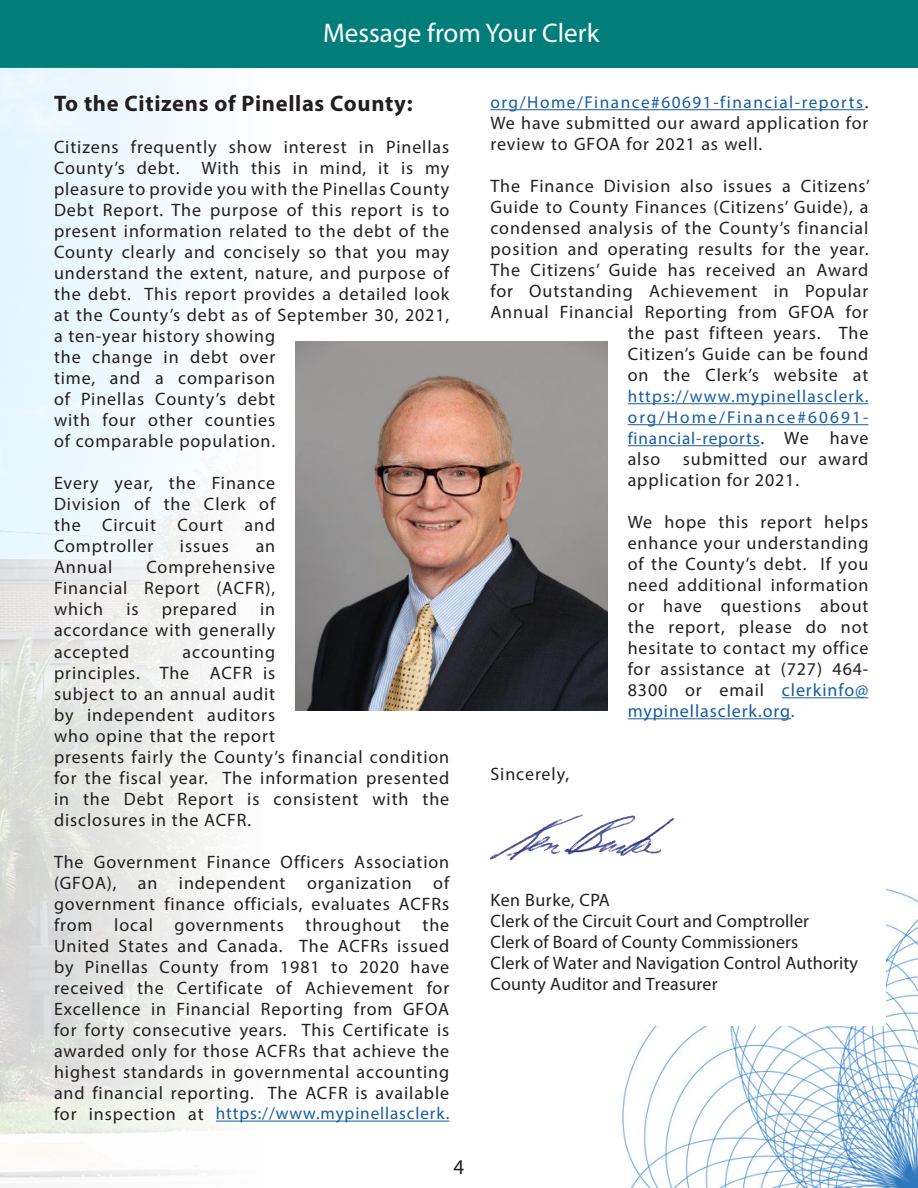
<style>
.page{position:relative;width:918px;height:1188px;background:#fff}
.page>*{position:absolute;margin:0;border:0;box-sizing:border-box;transform-origin:0 0}
.t1{font:27px "Myriad Pro";color:#fff}
.t2{font:700 22.5px "Myriad Pro";letter-spacing:.03em;color:#231f20}
.t3{font:21px "Myriad Pro";color:#231f20}
.t4{font:18px/21px "Myriad Pro";letter-spacing:.05em;color:#231f20;text-align:justify}
.t5{font:18px/21px "Myriad Pro";letter-spacing:.01em;color:#231f20}
.t6{font:17.25px/21px "Myriad Pro";letter-spacing:.07em;color:#175d9e;text-align:justify}
.t7{font:17.25px "Myriad Pro";letter-spacing:.05em;color:#175d9e}
.t8{font:17.25px "Myriad Pro";letter-spacing:.09em;color:#175d9e}
.s1{font-size:18px;color:#231f20}
.s2{color:#175d9e}
</style>
<div class="page">
<div style="left:0;top:0;width:918px;height:68px;background:#017e7a"></div>
<img style="left:622px;top:888px;width:296px;height:300px">
<div style="left:581px;top:869px;width:305px;height:157px;background:#fff"></div>
<img style="left:0;top:68px;width:263px;height:1110px">
<hr style="left:490px;top:109px;width:375px;height:1px;background:#175d9e">
<hr style="left:628px;top:403px;width:240px;height:1px;background:#175d9e">
<hr style="left:628px;top:424px;width:240px;height:1px;background:#175d9e">
<hr style="left:628px;top:445px;width:132px;height:1px;background:#175d9e">
<hr style="left:782px;top:697px;width:86px;height:1px;background:#175d9e">
<hr style="left:628px;top:718px;width:163px;height:1px;background:#175d9e">
<img style="left:296px;top:341px;width:312px;height:369px">
<hr style="left:216px;top:1121px;width:233px;height:1px;background:#175d9e">
<img style="left:489px;top:814px;width:185px;height:47px">
<h1 class="t1" style="left:323px;top:17px;width:278px">Message from Your Clerk</h1>
<p class="t2" style="left:54px;top:89px;width:360px">To the Citizens of Pinellas County:</p>
<p class="t4" style="left:54px;top:137px;width:397px;text-align:left">Citizens frequently show interest in Pinellas County’s debt. With this in mind, it is my pleasure to provide you with the Pinellas County Debt Report. The purpose of this report is to present information related to the debt of the County clearly and concisely so that you may understand the extent, nature, and purpose of the debt. This report provides a detailed look at the County’s debt as of September 30, 2021, a ten-year history showing<br>the change in debt over<br>time, and a comparison<br>of Pinellas County’s debt<br>with four other counties<br>of comparable population.</p>
<p class="t4" style="left:54px;top:473px;width:223px">Every year, the Finance Division of the Clerk of the Circuit Court and Comptroller</p>
<p class="t4" style="left:180px;top:536px;width:51px">issues</p>
<p class="t4" style="left:256px;top:536px;width:21px">an</p>
<p class="t4" style="left:54px;top:557px;width:223px;text-indent:93px">Comprehensive Financial Report (ACFR), which</p>
<p class="t4" style="left:54px;top:557px;width:60px">Annual</p>
<p class="t4" style="left:126px;top:599px;width:14px">is</p>
<p class="t4" style="left:162px;top:599px;width:77px">prepared</p>
<p class="t4" style="left:54px;top:599px;width:223px;text-indent:206px">in accordance with generally accepted</p>
<p class="t4" style="left:54px;top:641px;width:397px;text-align:left;text-indent:129px">accounting<br>principles. The ACFR is<br>subject to an annual audit<br>by independent auditors<br>who opine that the report<br>presents fairly the County’s financial condition for the fiscal year. The information presented in the Debt Report is consistent with the disclosures in the ACFR.</p>
<p class="t4" style="left:54px;top:851px;width:397px">The Government Finance Officers Association (GFOA), an independent organization of government finance officials, evaluates ACFRs from local governments throughout the United States and Canada. The ACFRs issued by Pinellas County from 1981 to 2020 have received the Certificate of Achievement for Excellence in Financial Reporting from GFOA for forty consecutive years. This Certificate is awarded only for those ACFRs that achieve the highest standards in governmental accounting and financial reporting. The ACFR is available</p>
<p class="t7" style="left:54px;top:1103px;width:397px"><span class="s1">for inspection at</span> https://www.mypinellasclerk.</p>
<p class="t3" style="left:454px;top:1154px;width:12px">4</p>
<p class="t8" style="left:490px;top:92px;width:380px">org/Home/Finance#60691-financial-reports<span class="s1">.</span></p>
<p class="t4" style="left:490px;top:112px;width:380px">We have submitted our award application for review to GFOA for 2021 as well.</p>
<p class="t4" style="left:490px;top:175px;width:381px;text-align:right">The Finance Division also issues a Citizens’ Guide to County Finances (Citizens’ Guide), a condensed analysis of the County’s financial position and operating results for the year.<br>The Citizens’ Guide has received an Award for Outstanding Achievement in Popular Annual Financial Reporting from GFOA for the past fifteen years. The<br>Citizen’s Guide can be found<br>on the Clerk’s website at</p>
<p class="t6" style="left:628px;top:385px;width:242px">https://www.mypinellasclerk. org/Home/Finance#60691- financial-reports<span class="s1">. We have</span></p>
<p class="t4" style="left:628px;top:448px;width:34px">also</p>
<p class="t4" style="left:628px;top:448px;width:242px;text-indent:55px">submitted our award application for 2021.</p>
<p class="t4" style="left:628px;top:511px;width:242px">We hope this report helps enhance your understanding of the County’s debt. If you need additional information or have questions about the report, please do not hesitate to contact my office for assistance at (727) 464- 8300 or email <span class="s2">clerkinfo@ mypinellasclerk.org.</span></p>
<p class="t4" style="left:490px;top:763px;width:80px">Sincerely,</p>
<p class="t5" style="left:490px;top:889px;width:369px">Ken Burke, CPA<br>Clerk of the Circuit Court and Comptroller<br>Clerk of Board of County Commissioners<br>Clerk of Water and Navigation Control Authority County Auditor and Treasurer</p>
</div>
